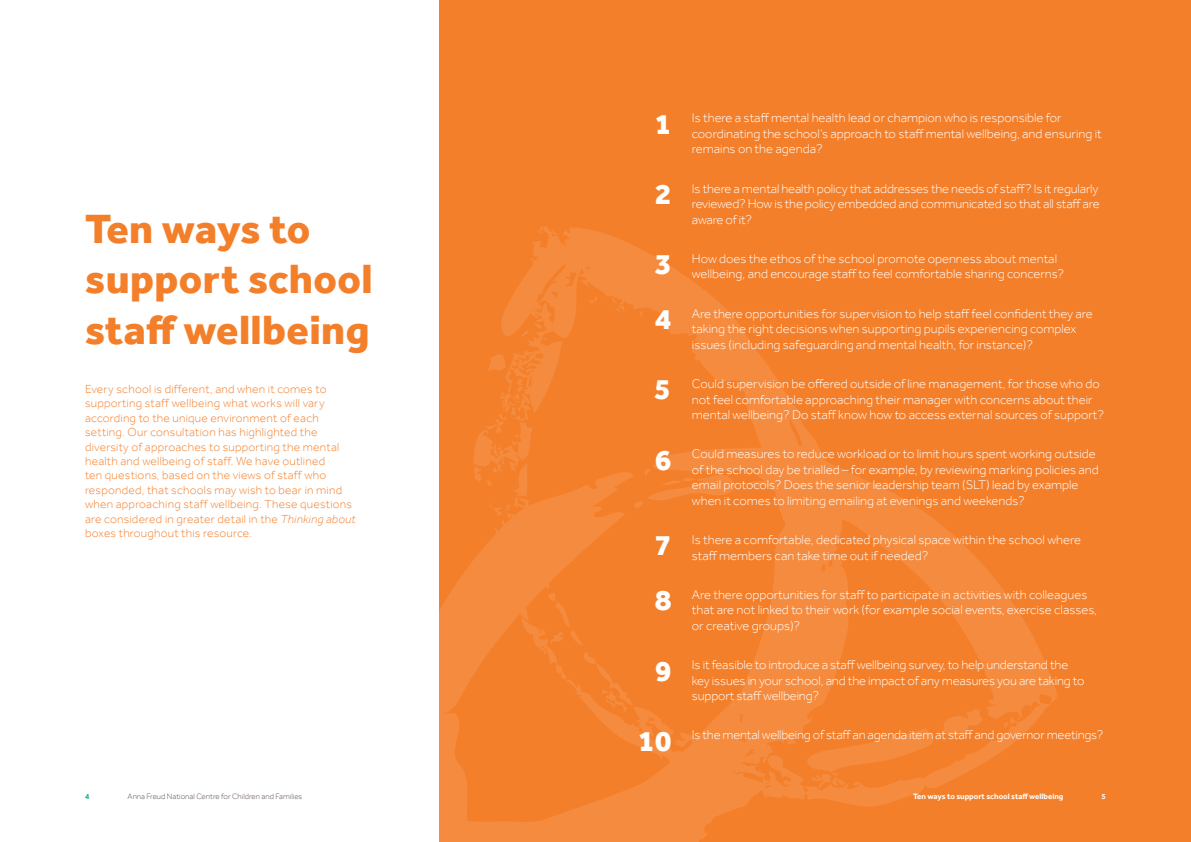
<style>
.page{position:relative;width:1191px;height:842px;background:#fff}
.page>*{position:absolute;margin:0;border:0;box-sizing:border-box;transform-origin:0 0}
.Cover_page_title{font:800 42px/50.4px "Effra";letter-spacing:.01em;color:#f47f2a}
.Heading_1{font:800 30px "Effra";color:#fff}
.Body_copy{font:300 13px/15.6px "Effra";color:#fff}
.Body_copy-2{font:300 12px/14.4px "Effra";letter-spacing:.02em;color:#f47f2a}
.t1{font:300 8px "Effra";color:#5a4f4c}
.t2{font:700 8px "Effra";color:#fff}
.t3{font:500 8px "Effra";color:#00a888}
.t4{font:500 8px "Effra";color:#fff}
.s1{font-style:italic}
</style>
<div class="page">
<div style="left:439px;top:0;width:752px;height:842px;background:#f47f2a"></div>
<svg style="left:439px;top:226px;width:618px;height:616px"></svg>
<p class="Cover_page_title" style="left:85px;top:203px;width:289px">Ten ways to support school staff wellbeing</p>
<p class="Body_copy-2" style="left:85px;top:382px;width:272px">Every school is different, and when it comes to supporting staff wellbeing what works will vary according to the unique environment of each setting. Our consultation has highlighted the diversity of approaches to supporting the mental health and wellbeing of staff. We have outlined<br>ten questions, based on the views of staff who responded, that schools may wish to bear in mind when approaching staff wellbeing. These questions are considered in greater detail in the <span class="s1">Thinking about </span>boxes throughout this resource.</p>
<p class="Heading_1" style="left:655px;top:106px;width:18px">1</p>
<p class="Heading_1" style="left:655px;top:176px;width:18px">2</p>
<p class="Heading_1" style="left:655px;top:246px;width:18px">3</p>
<p class="Heading_1" style="left:655px;top:301px;width:18px">4</p>
<p class="Heading_1" style="left:654px;top:371px;width:18px">5</p>
<p class="Heading_1" style="left:655px;top:442px;width:18px">6</p>
<p class="Heading_1" style="left:655px;top:528px;width:18px">7</p>
<p class="Heading_1" style="left:655px;top:582px;width:18px">8</p>
<p class="Heading_1" style="left:655px;top:653px;width:18px">9</p>
<p class="Heading_1" style="left:638px;top:723px;width:35px">10</p>
<p class="Body_copy" style="left:692px;top:110px;width:411px">Is there a staff mental health lead or champion who is responsible for coordinating the school’s approach to staff mental wellbeing, and ensuring it remains on the agenda?</p>
<p class="Body_copy" style="left:692px;top:180px;width:409px;text-align:justify">Is there a mental health policy that addresses the needs of staff? Is it regularly reviewed? How is the policy embedded and communicated so that all staff are aware of it?</p>
<p class="Body_copy" style="left:692px;top:251px;width:373px">How does the ethos of the school promote openness about mental wellbeing, and encourage staff to feel comfortable sharing concerns?</p>
<p class="Body_copy" style="left:692px;top:305px;width:402px">Are there opportunities for supervision to help staff feel confident they are taking the right decisions when supporting pupils experiencing complex issues (including safeguarding and mental health, for instance)?</p>
<p class="Body_copy" style="left:692px;top:376px;width:413px">Could supervision be offered outside of line management, for those who do not feel comfortable approaching their manager with concerns about their mental wellbeing? Do staff know how to access external sources of support?</p>
<p class="Body_copy" style="left:692px;top:446px;width:408px">Could measures to reduce workload or to limit hours spent working outside of the school day be trialled – for example, by reviewing marking policies and email protocols? Does the senior leadership team (SLT) lead by example when it comes to limiting emailing at evenings and weekends?</p>
<p class="Body_copy" style="left:692px;top:532px;width:390px">Is there a comfortable, dedicated physical space within the school where staff members can take time out if needed?</p>
<p class="Body_copy" style="left:692px;top:586px;width:406px">Are there opportunities for staff to participate in activities with colleagues that are not linked to their work (for example social events, exercise classes, or creative groups)?</p>
<p class="Body_copy" style="left:692px;top:657px;width:394px">Is it feasible to introduce a staff wellbeing survey, to help understand the key issues in your school, and the impact of any measures you are taking to support staff wellbeing?</p>
<p class="Body_copy" style="left:692px;top:727px;width:413px">Is the mental wellbeing of staff an agenda item at staff and governor meetings?</p>
<p class="t3" style="left:85px;top:792px;width:6px">4</p>
<p class="t1" style="left:128px;top:792px;width:176px">Anna Freud National Centre for Children and Families</p>
<p class="t2" style="left:913px;top:792px;width:152px">Ten ways to support school staff wellbeing</p>
<p class="t4" style="left:1101px;top:792px;width:6px">5</p>
</div>
